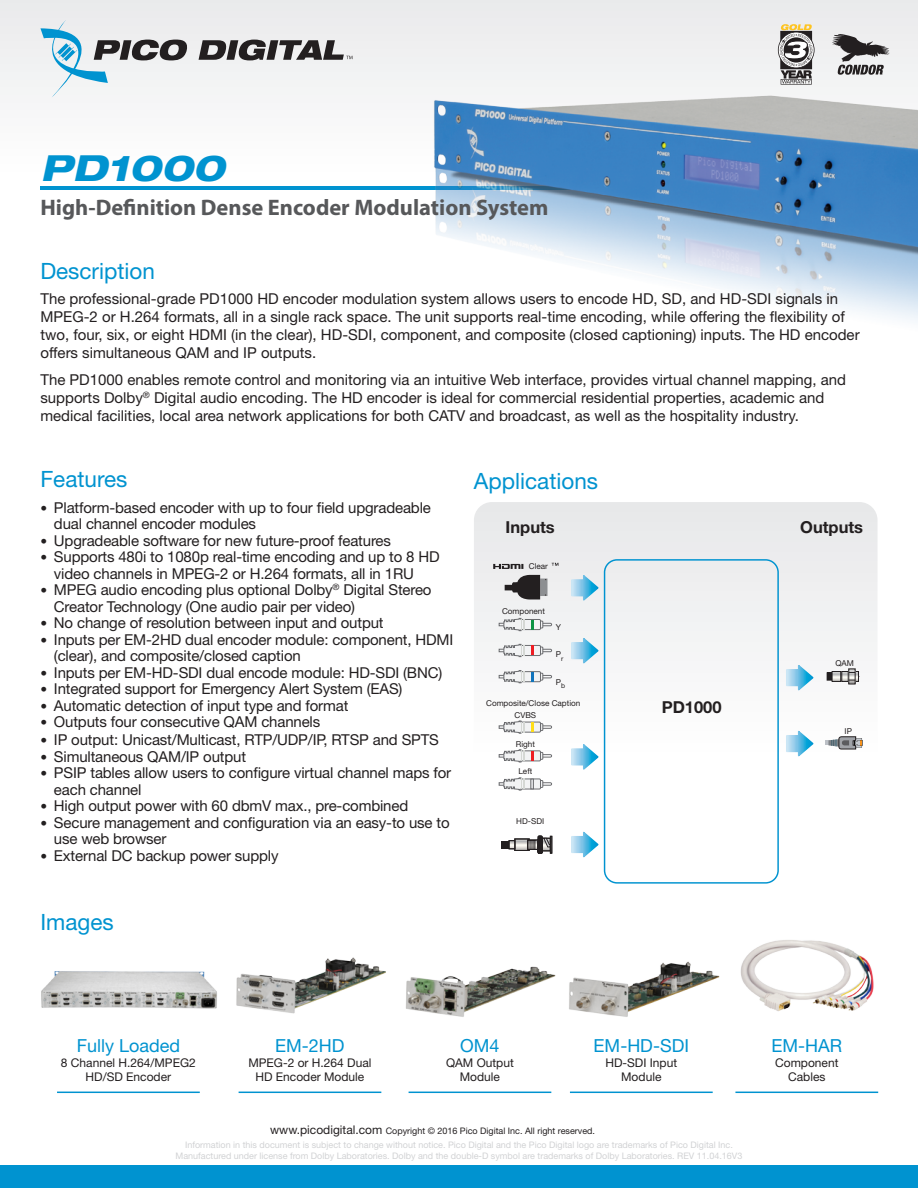
<style>
.page{position:relative;width:918px;height:1188px;background:#fff}
.page>*{position:absolute;margin:0;border:0;box-sizing:border-box;transform-origin:0 0}
.t1{font:italic 800 expanded 36px "Helvetica Neue LT Std";color:#0093d0}
.t2{font:700 22.5px "Myriad Pro";color:#57585a}
.t3{font:22.5px "Helvetica Neue LT Std";color:#0093d0}
.t4{font:18px "Helvetica Neue LT Std";color:#0093d0}
.t5{font:700 16.5px "Helvetica Neue LT Std";color:#231f20}
.t6{font:15px/16.5px "Helvetica Neue LT Std";letter-spacing:-.01em;color:#231f20}
.t7{font:12px/14.4px "Helvetica Neue LT Std";color:#231f20;text-align:center}
.t8{font:9px "Helvetica Neue LT Std";color:#d1d2d4}
.t9{font:9px "Helvetica Neue LT Std";color:#231f20}
.t10{font:8.1px "Helvetica Neue LT Std";color:#231f20}
.t11{font:6.75px "Helvetica Neue LT Std";color:#231f20}
.s1{font-size:13.5px}
.s2{font-size:12px}
</style>
<div class="page">
<div style="left:0;top:0;width:918px;height:175px;background:linear-gradient(to right,#f7f7f8,#e9e9eb)"></div>
<div style="left:0;top:1165px;width:918px;height:23px;background:#0093d0"></div>
<svg style="left:40px;top:20px;width:148px;height:77px"></svg>
<svg style="left:199px;top:40px;width:154px;height:20px"></svg>
<hr style="left:40px;top:187px;width:873px;height:3px;background:#0093d0">
<img style="left:386px;top:48px;width:532px;height:273px">
<svg style="left:474px;top:502px;width:404px;height:380px"></svg>
<div style="left:499px;top:623px;width:21px;height:3px;background:#f2f3f4;border:1px solid #6c6d70"></div>
<svg style="left:504px;top:618px;width:48px;height:13px"></svg>
<svg style="left:505px;top:575px;width:43px;height:25px"></svg>
<div style="left:499px;top:649px;width:21px;height:3px;background:#f2f3f4;border:1px solid #6c6d70"></div>
<svg style="left:504px;top:644px;width:48px;height:13px"></svg>
<div style="left:499px;top:675px;width:21px;height:3px;background:#f2f3f4;border:1px solid #6c6d70"></div>
<svg style="left:504px;top:670px;width:48px;height:13px"></svg>
<div style="left:499px;top:726px;width:21px;height:3px;background:#f2f3f4;border:1px solid #6c6d70"></div>
<svg style="left:504px;top:721px;width:48px;height:13px"></svg>
<div style="left:499px;top:783px;width:21px;height:2px;background:#f2f3f4;border:1px solid #6c6d70"></div>
<svg style="left:504px;top:778px;width:48px;height:12px"></svg>
<div style="left:499px;top:754px;width:21px;height:3px;background:#f2f3f4;border:1px solid #6c6d70"></div>
<svg style="left:504px;top:749px;width:48px;height:13px"></svg>
<svg style="left:493px;top:564px;width:30px;height:5px"></svg>
<svg style="left:552px;top:563px;width:6px;height:3px"></svg>
<div style="left:827px;top:673px;width:16px;height:7px;background:#231f20"></div>
<div style="left:855px;top:671px;width:4px;height:11px;border:1px solid #231f20"></div>
<svg style="left:849px;top:669px;width:6px;height:15px"></svg>
<div style="left:842px;top:671px;width:6px;height:11px;border:1px solid #231f20"></div>
<div style="left:832px;top:671px;width:9px;height:11px;border:1px solid #231f20"></div>
<svg style="left:832px;top:672px;width:27px;height:9px"></svg>
<hr style="left:825px;top:741px;width:11px;height:4px;background:#bcc0c6">
<svg style="left:828px;top:736px;width:35px;height:13px"></svg>
<div style="left:604px;top:559px;width:175px;height:325px;border:1px solid #0093d0;border-radius:13px"></div>
<svg style="left:785px;top:729px;width:30px;height:30px"></svg>
<svg style="left:570px;top:574px;width:30px;height:29px"></svg>
<svg style="left:570px;top:637px;width:30px;height:29px"></svg>
<svg style="left:570px;top:743px;width:30px;height:29px"></svg>
<svg style="left:570px;top:830px;width:30px;height:30px"></svg>
<svg style="left:785px;top:664px;width:30px;height:29px"></svg>
<img style="left:41px;top:971px;width:176px;height:38px">
<img style="left:236px;top:957px;width:150px;height:57px">
<img style="left:406px;top:966px;width:150px;height:51px">
<img style="left:569px;top:961px;width:151px;height:56px">
<img style="left:740px;top:940px;width:134px;height:71px">
<hr style="left:57px;top:1092px;width:143px;height:1px;background:#0093d0">
<hr style="left:239px;top:1092px;width:142px;height:1px;background:#0093d0">
<hr style="left:409px;top:1092px;width:142px;height:1px;background:#0093d0">
<hr style="left:570px;top:1092px;width:143px;height:1px;background:#0093d0">
<hr style="left:735px;top:1092px;width:143px;height:1px;background:#0093d0">
<svg style="left:778px;top:24px;width:37px;height:61px"></svg>
<svg style="left:832px;top:34px;width:58px;height:41px"></svg>
<svg style="left:501px;top:841px;width:27px;height:7px"></svg>
<svg style="left:517px;top:841px;width:10px;height:8px"></svg>
<div style="left:515px;top:839px;width:14px;height:12px;border:1px solid #231f20"></div>
<div style="left:509px;top:841px;width:6px;height:8px;border:1px solid #231f20"></div>
<svg style="left:527px;top:836px;width:25px;height:18px"></svg>
<p class="t1" style="left:40px;top:145px;width:186px">PD1000</p>
<p class="t2" style="left:40px;top:192px;width:510px">High-Definition Dense Encoder Modulation System</p>
<p class="t3" style="left:40px;top:257px;width:116px">Description</p>
<p class="t6" style="left:40px;top:290px;width:821px;line-height:18px">The professional-grade PD1000 HD encoder modulation system allows users to encode HD, SD, and HD-SDI signals in MPEG-2 or H.264 formats, all in a single rack space. The unit supports real-time encoding, while offering the flexibility of two, four, six, or eight HDMI (in the clear), HD-SDI, component, and composite (closed captioning) inputs. The HD encoder offers simultaneous QAM and IP outputs.</p>
<p class="t6" style="left:40px;top:372px;width:807px">The PD1000 enables remote control and monitoring via an intuitive Web interface, provides virtual channel mapping, and</p>
<p class="t6" style="left:40px;top:390px;width:786px">supports Dolby<sup>®</sup> Digital audio encoding. The HD encoder is ideal for commercial residential properties, academic and</p>
<p class="t6" style="left:40px;top:408px;width:760px">medical facilities, local area network applications for both CATV and broadcast, as well as the hospitality industry.</p>
<p class="t3" style="left:40px;top:466px;width:89px">Features</p>
<p class="t6" style="left:54px;top:499px;width:378px;text-indent:-14px"><span class="s1">•</span> Platform-based encoder with up to four field upgradeable dual channel encoder modules</p>
<p class="t6" style="left:40px;top:532px;width:352px"><span class="s1">•</span> Upgradeable software for new future-proof features</p>
<p class="t6" style="left:54px;top:549px;width:387px;text-indent:-14px"><span class="s1">•</span> Supports 480i to 1080p real-time encoding and up to 8 HD video channels in MPEG-2 or H.264 formats, all in 1RU</p>
<p class="t6" style="left:54px;top:582px;width:379px;text-indent:-14px"><span class="s1">•</span> MPEG audio encoding plus optional Dolby<sup>®</sup> Digital Stereo<br>Creator Technology (One audio pair per video)</p>
<p class="t6" style="left:40px;top:615px;width:345px"><span class="s1">•</span> No change of resolution between input and output</p>
<p class="t6" style="left:54px;top:631px;width:401px;text-indent:-14px"><span class="s1">•</span> Inputs per EM-2HD dual encoder module: component, HDMI (clear), and composite/closed caption</p>
<p class="t6" style="left:40px;top:664px;width:403px"><span class="s1">•</span> Inputs per EM-HD-SDI dual encode module: HD-SDI (BNC)</p>
<p class="t6" style="left:40px;top:681px;width:364px"><span class="s1">•</span> Integrated support for Emergency Alert System (EAS)</p>
<p class="t6" style="left:40px;top:697px;width:309px"><span class="s1">•</span> Automatic detection of input type and format</p>
<p class="t6" style="left:40px;top:714px;width:281px"><span class="s1">•</span> Outputs four consecutive QAM channels</p>
<p class="t6" style="left:40px;top:732px;width:400px"><span class="s1">•</span> IP output: Unicast/Multicast, RTP/UDP/IP, RTSP and SPTS</p>
<p class="t6" style="left:40px;top:748px;width:207px"><span class="s1">•</span> Simultaneous QAM/IP output</p>
<p class="t6" style="left:54px;top:765px;width:399px;text-indent:-14px"><span class="s1">•</span> PSIP tables allow users to configure virtual channel maps for each channel</p>
<p class="t6" style="left:40px;top:798px;width:369px"><span class="s1">•</span> High output power with 60 dbmV max., pre-combined</p>
<p class="t6" style="left:54px;top:814px;width:397px;text-indent:-14px"><span class="s1">•</span> Secure management and configuration via an easy-to use to use web browser</p>
<p class="t6" style="left:40px;top:847px;width:240px"><span class="s1">•</span> External DC backup power supply</p>
<p class="t3" style="left:40px;top:908px;width:75px">Images</p>
<p class="t3" style="left:474px;top:468px;width:126px">Applications</p>
<p class="t5" style="left:506px;top:517px;width:51px">Inputs</p>
<p class="t10" style="left:529px;top:561px;width:21px">Clear</p>
<p class="t10" style="left:502px;top:606px;width:44px">Component</p>
<p class="t10" style="left:556px;top:622px;width:7px">Y</p>
<p class="t10" style="left:556px;top:650px;width:7px">P</p>
<p class="t11" style="left:561px;top:655px;width:4px">r</p>
<p class="t10" style="left:556px;top:677px;width:7px">P</p>
<p class="t11" style="left:561px;top:682px;width:6px">b</p>
<p class="t10" style="left:486px;top:698px;width:96px">Composite/Close Caption</p>
<p class="t10" style="left:515px;top:711px;width:23px">CVBS</p>
<p class="t10" style="left:516px;top:739px;width:21px">Right</p>
<p class="t10" style="left:518px;top:767px;width:15px">Left</p>
<p class="t10" style="left:516px;top:816px;width:29px">HD-SDI</p>
<p class="t5" style="left:662px;top:697px;width:61px">PD1000</p>
<p class="t5" style="left:800px;top:517px;width:64px">Outputs</p>
<p class="t10" style="left:835px;top:659px;width:20px">QAM</p>
<p class="t10" style="left:845px;top:726px;width:9px">IP</p>
<p class="t4" style="left:77px;top:1035px;width:105px">Fully Loaded</p>
<p class="t7" style="left:61px;top:1055px;width:136px">8 Channel H.264/MPEG2</p>
<p class="t7" style="left:86px;top:1070px;width:87px">HD/SD Encoder</p>
<p class="t4" style="left:275px;top:1035px;width:71px">EM-2HD</p>
<p class="t7" style="left:248px;top:1055px;width:125px">MPEG-2 or H.264 Dual<br>HD Encoder Module</p>
<p class="t4" style="left:460px;top:1035px;width:41px">OM4</p>
<p class="t7" style="left:446px;top:1055px;width:69px">QAM Output<br>Module</p>
<p class="t4" style="left:594px;top:1035px;width:97px">EM-HD-SDI</p>
<p class="t7" style="left:605px;top:1055px;width:73px">HD-SDI Input<br>Module</p>
<p class="t9" style="left:270px;top:1125px;width:326px"><span class="s2">www.picodigital.com</span> Copyright © 2016 Pico Digital Inc. All right reserved.</p>
<p class="t8" style="left:185px;top:1139px;width:549px">Information in this document is subject to change without notice. Pico Digital and the Pico Digital logo are trademarks of Pico Digital Inc.</p>
<p class="t8" style="left:176px;top:1150px;width:568px">Manufactured under license from Dolby Laboratories. Dolby and the double-D symbol are trademarks of Dolby Laboratories. REV 11.04.16V3</p>
<p class="t4" style="left:771px;top:1035px;width:72px">EM-HAR</p>
<p class="t7" style="left:775px;top:1055px;width:65px">Component<br>Cables</p>
</div>
